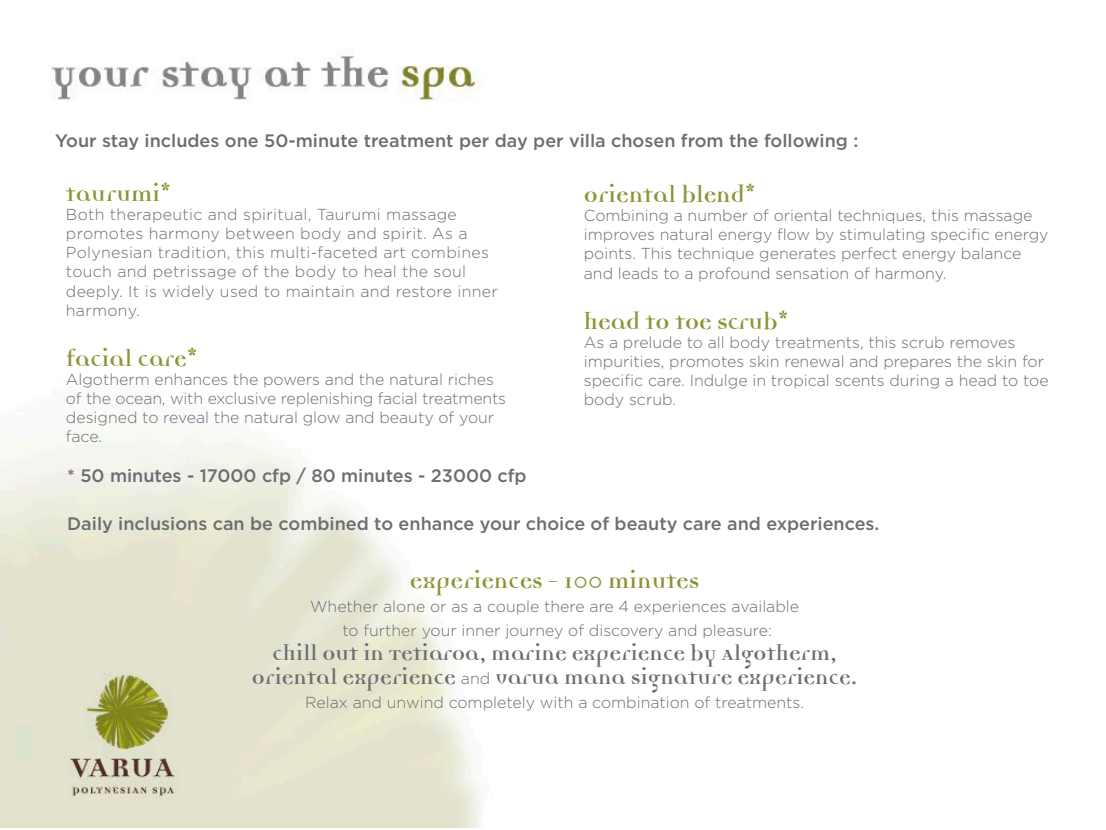
<style>
.page{position:relative;width:1106px;height:830px;background:#fff}
.page>*{position:absolute;margin:0;border:0;box-sizing:border-box;transform-origin:0 0}
.t1{font:700 25.8px "Democratica";color:#8e9336}
.t2{font:700 24px "Democratica";color:#6c6d70}
.t3{font:500 18px "Gotham";color:#6c6d70}
.t4{font:300 15.9px/18.9px "Gotham";color:#6c6d70}
.t5{font:300 15.9px/18.9px "Gotham";letter-spacing:.02em;color:#6c6d70}
.s1{font-family:"Gotham";font-weight:300;font-size:15.9px}
</style>
<div class="page">
<img style="left:0;top:56px;width:481px;height:771px">
<p class="t3" style="left:55px;top:129px;width:804px">Your stay includes one 50-minute treatment per day per villa chosen from the following :</p>
<p class="t1" style="left:66px;top:182px;width:107px">taurumi*</p>
<p class="t5" style="left:66px;top:205px;width:433px">Both therapeutic and spiritual, Taurumi massage promotes harmony between body and spirit. As a Polynesian tradition, this multi-faceted art combines touch and petrissage of the body to heal the soul deeply. It is widely used to maintain and restore inner harmony.</p>
<p class="t1" style="left:66px;top:346px;width:133px">facial care*</p>
<p class="t4" style="left:66px;top:369px;width:442px">Algotherm enhances the powers and the natural riches of the ocean, with exclusive replenishing facial treatments designed to reveal the natural glow and beauty of your face.</p>
<p class="t1" style="left:584px;top:183px;width:173px">oriental blend*</p>
<p class="t4" style="left:584px;top:206px;width:466px">Combining a number of oriental techniques, this massage improves natural energy flow by stimulating specific energy points. This technique generates perfect energy balance and leads to a profound sensation of harmony.</p>
<p class="t1" style="left:584px;top:309px;width:207px">head to toe scrub*</p>
<p class="t4" style="left:584px;top:332px;width:466px">As a prelude to all body treatments, this scrub removes impurities, promotes skin renewal and prepares the skin for specific care. Indulge in tropical scents during a head to toe body scrub.</p>
<p class="t3" style="left:67px;top:464px;width:461px">* 50 minutes - 17000 cfp / 80 minutes - 23000 cfp</p>
<p class="t3" style="left:67px;top:512px;width:813px">Daily inclusions can be combined to enhance your choice of beauty care and experiences.</p>
<p class="t1" style="left:410px;top:568px;width:291px">experiences - 100 minutes</p>
<p class="t4" style="left:310px;top:595px;width:490px">Whether alone or as a couple there are 4 experiences available</p>
<p class="t4" style="left:342px;top:619px;width:431px">to further your inner journey of discovery and pleasure:</p>
<p class="t2" style="left:272px;top:641px;width:566px">chill out in Tetiaroa, marine experience by Algotherm,</p>
<p class="t2" style="left:252px;top:665px;width:607px">oriental experience <span class="s1">and</span> varua mana signature experience.</p>
<p class="t4" style="left:305px;top:691px;width:500px">Relax and unwind completely with a combination of treatments.</p>
</div>
